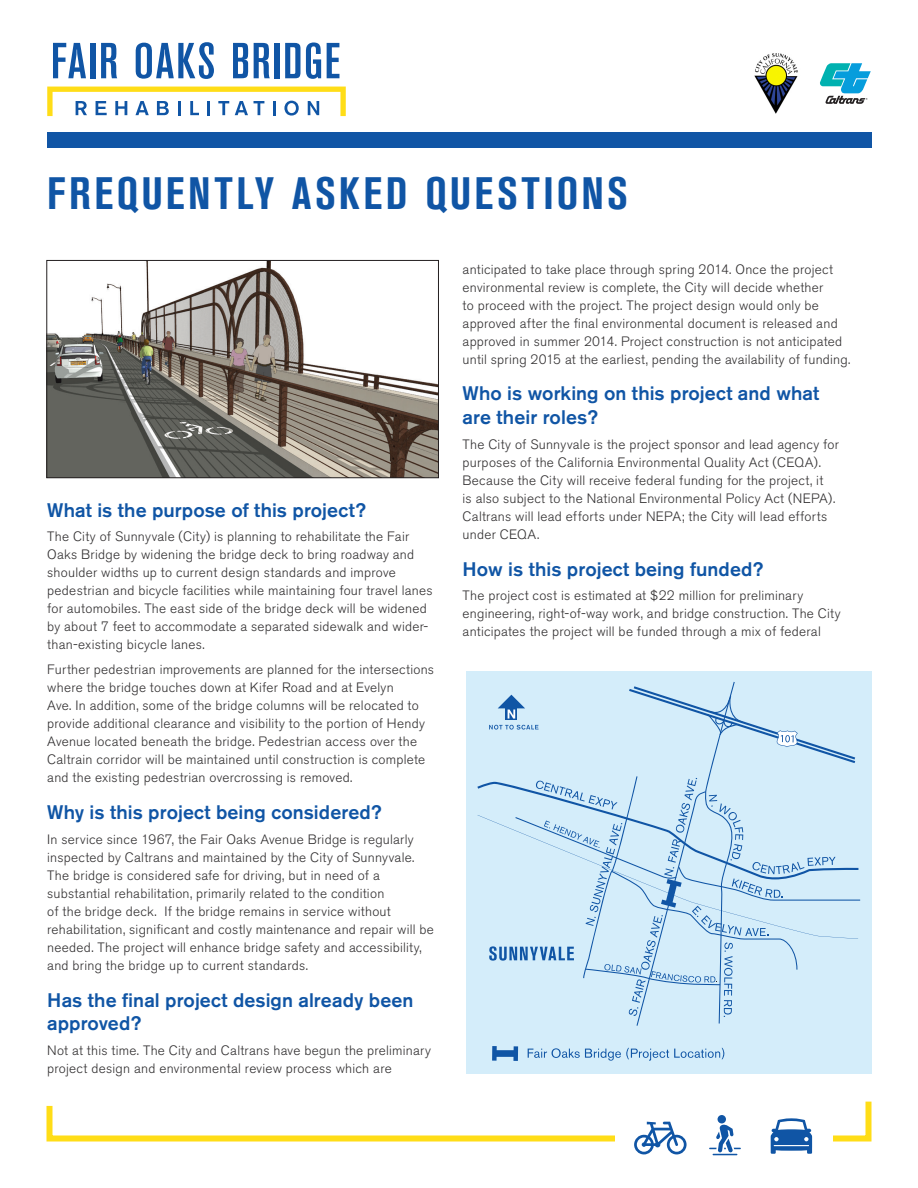
<style>
.page{position:relative;width:918px;height:1188px;background:#fff}
.page>*{position:absolute;margin:0;border:0;box-sizing:border-box;transform-origin:0 0}
.t1{font:700 condensed 45px "Akzidenz Grotesk BE";letter-spacing:.08em;color:#1055a5}
.subhead{font:500 19.5px/23.4px "Akzidenz Grotesk BE";letter-spacing:.005em;color:#1055a5}
.body{font:300 13.5px/18px "Akzidenz Grotesk BE";letter-spacing:.02em;color:#312f30}
</style>
<div class="page">
<div style="left:47px;top:132px;width:825px;height:16px;background:#1055a5"></div>
<svg style="left:46px;top:1101px;width:826px;height:54px"></svg>
<img style="left:754px;top:53px;width:44px;height:60px">
<svg style="left:820px;top:63px;width:51px;height:41px"></svg>
<svg style="left:53px;top:43px;width:33px;height:35px"></svg>
<div style="left:91px;top:43px;width:5px;height:35px;background:#1055a5"></div>
<svg style="left:101px;top:43px;width:16px;height:35px"></svg>
<svg style="left:136px;top:42px;width:78px;height:37px"></svg>
<svg style="left:233px;top:43px;width:15px;height:35px"></svg>
<svg style="left:254px;top:43px;width:16px;height:35px"></svg>
<div style="left:275px;top:43px;width:5px;height:35px;background:#1055a5"></div>
<svg style="left:285px;top:43px;width:15px;height:35px"></svg>
<svg style="left:306px;top:43px;width:15px;height:36px"></svg>
<svg style="left:327px;top:43px;width:12px;height:35px"></svg>
<svg style="left:47px;top:87px;width:299px;height:29px"></svg>
<div style="left:466px;top:671px;width:406px;height:403px;background:#d4edfa"></div>
<svg style="left:528px;top:1048px;width:196px;height:13px"></svg>
<div style="left:494px;top:1050px;width:22px;height:7px;background:#1055a5"></div>
<div style="left:513px;top:1046px;width:5px;height:15px;background:#1055a5"></div>
<div style="left:492px;top:1046px;width:5px;height:15px;background:#1055a5"></div>
<svg style="left:477px;top:682px;width:383px;height:344px"></svg>
<img style="left:48px;top:262px;width:389px;height:214px">
<div style="left:46px;top:260px;width:393px;height:218px;border:1px solid #231f20"></div>
<p class="t1" style="left:47px;top:168px;width:582px">FREQUENTLY ASKED QUESTIONS</p>
<p class="subhead" style="left:47px;top:498px;width:320px">What is the purpose of this project?</p>
<p class="body" style="left:47px;top:528px;width:387px">The City of Sunnyvale (City) is planning to rehabilitate the Fair Oaks Bridge by widening the bridge deck to bring roadway and shoulder widths up to current design standards and improve pedestrian and bicycle facilities while maintaining four travel lanes for automobiles. The east side of the bridge deck will be widened by about 7 feet to accommodate a separated sidewalk and wider&shy;than-existing bicycle lanes.</p>
<p class="body" style="left:47px;top:661px;width:388px">Further pedestrian improvements are planned for the intersections where the bridge touches down at Kifer Road and at Evelyn<br>Ave. In addition, some of the bridge columns will be relocated to provide additional clearance and visibility to the portion of Hendy Avenue located beneath the bridge. Pedestrian access over the Caltrain corridor will be maintained until construction is complete and the existing pedestrian overcrossing is removed.</p>
<p class="subhead" style="left:47px;top:800px;width:336px">Why is this project being considered?</p>
<p class="body" style="left:47px;top:830px;width:388px">In service since 1967, the Fair Oaks Avenue Bridge is regularly inspected by Caltrans and maintained by the City of Sunnyvale.<br>The bridge is considered safe for driving, but in need of a substantial rehabilitation, primarily related to the condition<br>of the bridge deck. If the bridge remains in service without rehabilitation, significant and costly maintenance and repair will be needed. The project will enhance bridge safety and accessibility, and bring the bridge up to current standards.</p>
<p class="subhead" style="left:47px;top:988px;width:368px">Has the final project design already been approved?</p>
<p class="body" style="left:47px;top:1041px;width:385px">Not at this time. The City and Caltrans have begun the preliminary project design and environmental review process which are</p>
<p class="body" style="left:463px;top:260px;width:389px">anticipated to take place through spring 2014. Once the project environmental review is complete, the City will decide whether<br>to proceed with the project. The project design would only be approved after the final environmental document is released and approved in summer 2014. Project construction is not anticipated until spring 2015 at the earliest, pending the availability of funding.</p>
<p class="subhead" style="left:463px;top:382px;width:358px">Who is working on this project and what are their roles?</p>
<p class="body" style="left:463px;top:435px;width:378px">The City of Sunnyvale is the project sponsor and lead agency for purposes of the California Environmental Quality Act (CEQA).<br>Because the City will receive federal funding for the project, it<br>is also subject to the National Environmental Policy Act (NEPA).<br>Caltrans will lead efforts under NEPA; the City will lead efforts under CEQA.</p>
<p class="subhead" style="left:463px;top:557px;width:302px">How is this project being funded?</p>
<p class="body" style="left:463px;top:587px;width:380px">The project cost is estimated at $22 million for preliminary engineering, right-of-way work, and bridge construction. The City anticipates the project will be funded through a mix of federal</p>
</div>
